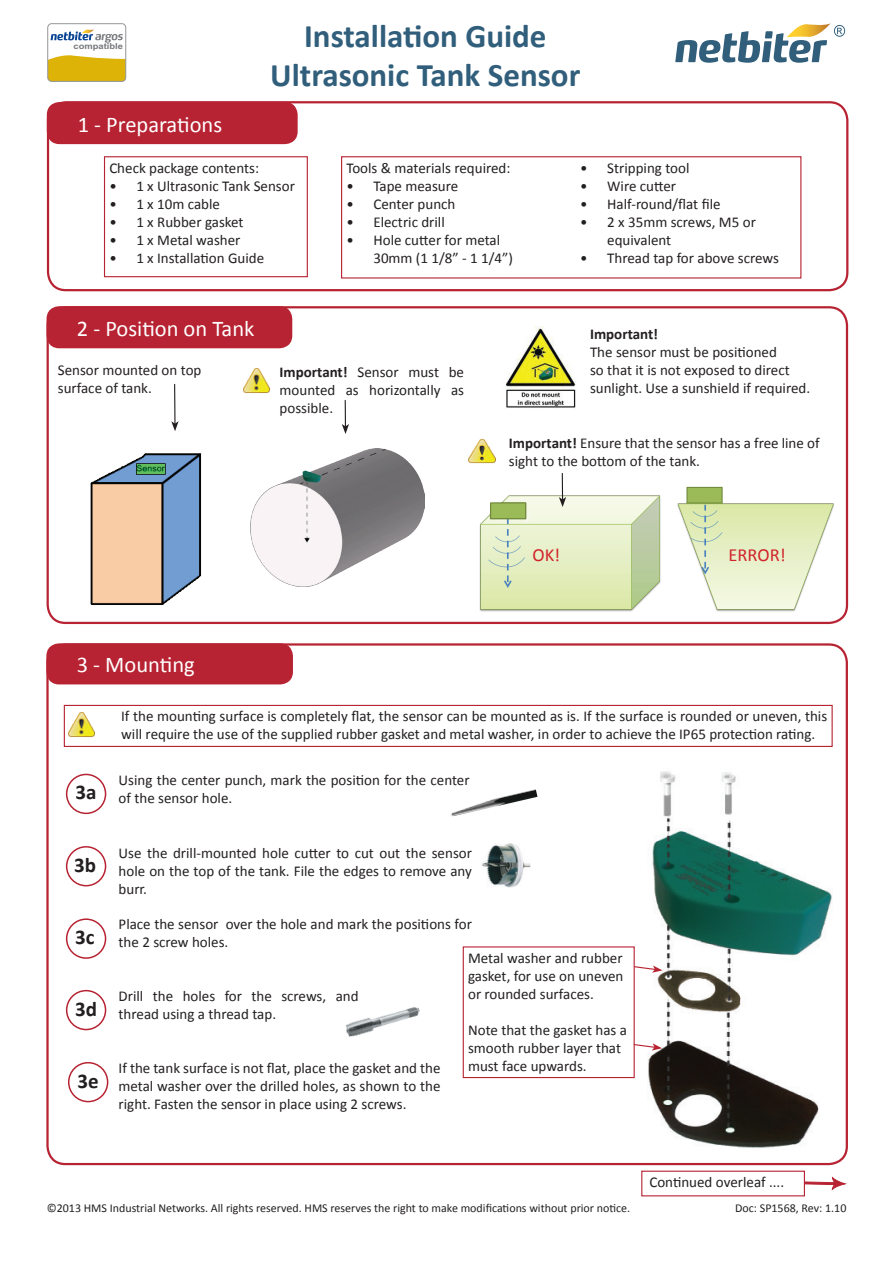
<style>
.page{position:relative;width:893px;height:1263px;background:#fff}
.page>*{position:absolute;margin:0;border:0;box-sizing:border-box;transform-origin:0 0}
.t1{font:700 33px/39.6px "Calibri";color:#305e7b;text-align:center}
.t2{font:22.5px "Calibri";color:#fff}
.t3{font:700 21px "Calibri";color:#231f20}
.t4{font:18.45px "Calibri";color:#d1232a}
.t5{font:15px/18px "Calibri";color:#231f20}
.t6{font:700 15px "Calibri";color:#231f20}
.t7{font:12px "Calibri";color:#231f20}
.t8{font:700 8.25px "Arial Narrow";color:#76787b;scale:1.37 1}
.s1{font-weight:700}
</style>
<div class="page">
<svg style="left:675px;top:23px;width:170px;height:40px"></svg>
<svg style="left:49px;top:55px;width:77px;height:26px;background:#e1ba1f"></svg>
<div style="left:47px;top:23px;width:79px;height:59px;border:1px solid #939598;border-radius:4px"></div>
<svg style="left:51px;top:29px;width:72px;height:14px"></svg>
<div style="left:47px;top:102px;width:251px;height:42px;background:#b72332;border-radius:13px"></div>
<div style="left:46px;top:643px;width:247px;height:41px;background:#b72332;border-radius:13px"></div>
<div style="left:47px;top:306px;width:245px;height:42px;background:#b72332;border-radius:13px"></div>
<img style="left:90px;top:453px;width:112px;height:152px">
<img style="left:479px;top:486px;width:355px;height:126px">
<hr style="left:174px;top:384px;width:2px;height:40px;background:#231f20">
<svg style="left:171px;top:421px;width:8px;height:10px"></svg>
<img style="left:243px;top:368px;width:27px;height:25px">
<img style="left:468px;top:439px;width:28px;height:25px">
<svg style="left:559px;top:473px;width:7px;height:34px"></svg>
<svg style="left:342px;top:400px;width:7px;height:34px"></svg>
<div style="left:341px;top:156px;width:460px;height:123px;border:1px solid #b72332"></div>
<img style="left:482px;top:844px;width:49px;height:44px">
<div style="left:66px;top:846px;width:40px;height:40px;border:2px solid #b72332;border-radius:50%"></div>
<div style="left:66px;top:990px;width:40px;height:40px;border:2px solid #b72332;border-radius:50%"></div>
<div style="left:104px;top:156px;width:204px;height:121px;border:1px solid #b72332"></div>
<div style="left:66px;top:774px;width:40px;height:40px;border:2px solid #b72332;border-radius:50%"></div>
<div style="left:66px;top:918px;width:40px;height:41px;border:2px solid #b72332;border-radius:50%"></div>
<img style="left:505px;top:327px;width:71px;height:81px">
<div style="left:47px;top:101px;width:801px;height:190px;border:2px solid #b72332;border-radius:18px"></div>
<img style="left:251px;top:449px;width:173px;height:137px">
<img style="left:451px;top:789px;width:86px;height:28px">
<img style="left:346px;top:1007px;width:74px;height:30px">
<div style="left:64px;top:705px;width:769px;height:42px;border:1px solid #b72332"></div>
<div style="left:47px;top:306px;width:801px;height:318px;border:2px solid #b72332;border-radius:18px"></div>
<div style="left:68px;top:1062px;width:40px;height:40px;border:2px solid #b72332;border-radius:50%"></div>
<div style="left:463px;top:946px;width:172px;height:132px;border:1px solid #b72332"></div>
<img style="left:68px;top:712px;width:27px;height:25px">
<img style="left:648px;top:771px;width:184px;height:378px">
<svg style="left:633px;top:965px;width:29px;height:8px"></svg>
<svg style="left:633px;top:1043px;width:29px;height:7px"></svg>
<div style="left:641px;top:1170px;width:164px;height:26px;border:1px solid #b72332"></div>
<svg style="left:804px;top:1177px;width:43px;height:13px"></svg>
<p class="t8" style="left:74px;top:40px;width:38px">compatible</p>
<h2 class="t2" style="left:78px;top:110px;width:146px">1 - Preparations</h2>
<h1 class="t1" style="left:270px;top:16px;width:312px">Installation Guide<br>Ultrasonic Tank Sensor</h1>
<p class="t5" style="left:109px;top:159px;width:151px">Check package contents:</p>
<p class="t5" style="left:109px;top:177px;width:187px">• 1 x Ultrasonic Tank Sensor</p>
<p class="t5" style="left:109px;top:195px;width:112px">• 1 x 10m cable</p>
<p class="t5" style="left:109px;top:213px;width:136px">• 1 x Rubber gasket</p>
<p class="t5" style="left:109px;top:231px;width:133px">• 1 x Metal washer</p>
<p class="t5" style="left:109px;top:249px;width:156px">• 1 x Installation Guide</p>
<p class="t5" style="left:346px;top:159px;width:166px">Tools &amp; materials required:</p>
<p class="t5" style="left:346px;top:177px;width:113px">• Tape measure</p>
<p class="t5" style="left:346px;top:195px;width:111px">• Center punch</p>
<p class="t5" style="left:346px;top:213px;width:100px">• Electric drill</p>
<p class="t5" style="left:373px;top:231px;width:141px;text-indent:-27px">• Hole cutter for metal<br>30mm (1 1/8” - 1 1/4”)</p>
<h2 class="t2" style="left:77px;top:314px;width:179px">2 - Position on Tank</h2>
<p class="t5" style="left:58px;top:361px;width:145px">Sensor mounted on top surface of tank.</p>
<p class="t5" style="left:280px;top:363px;width:186px;text-align:justify"><span class="s1">Important!</span> Sensor must be mounted as horizontally as possible.</p>
<p class="t5" style="left:580px;top:159px;width:111px">• Stripping tool</p>
<p class="t5" style="left:580px;top:177px;width:97px">• Wire cutter</p>
<p class="t5" style="left:580px;top:195px;width:142px">• Half-round/flat file</p>
<p class="t5" style="left:607px;top:213px;width:150px;text-indent:-27px">• 2 x 35mm screws, M5 or equivalent</p>
<p class="t5" style="left:580px;top:249px;width:200px">• Thread tap for above screws</p>
<p class="t6" style="left:590px;top:324px;width:70px">Important!</p>
<p class="t5" style="left:590px;top:343px;width:222px">The sensor must be positioned<br>so that it is not exposed to direct sunlight. Use a sunshield if required.</p>
<p class="t5" style="left:509px;top:434px;width:312px"><span class="s1">Important!</span> Ensure that the sensor has a free line of sight to the bottom of the tank.</p>
<h2 class="t2" style="left:77px;top:651px;width:119px">3 - Mounting</h2>
<p class="t4" style="left:532px;top:544px;width:29px">OK!</p>
<p class="t4" style="left:729px;top:544px;width:59px">ERROR!</p>
<p class="t5" style="left:121px;top:707px;width:708px">If the mounting surface is completely flat, the sensor can be mounted as is. If the surface is rounded or uneven, this will require the use of the supplied rubber gasket and metal washer, in order to achieve the IP65 protection rating.</p>
<h3 class="t3" style="left:76px;top:779px;width:23px">3a</h3>
<p class="t5" style="left:119px;top:771px;width:353px">Using the center punch, mark the position for the center of the sensor hole.</p>
<h3 class="t3" style="left:74px;top:851px;width:23px">3b</h3>
<p class="t5" style="left:119px;top:844px;width:355px;text-align:justify">Use the drill-mounted hole cutter to cut out the sensor hole on the top of the tank. File the edges to remove any burr.</p>
<p class="t5" style="left:75px;top:915px;width:398px;text-indent:43px">Place the sensor over the hole and mark the positions for<br><sup>3c</sup> the 2 screw holes.</p>
<p class="t5" style="left:75px;top:987px;width:285px;text-indent:43px">Drill the holes for the screws, and<br><sup>3d</sup> thread using a thread tap.</p>
<h3 class="t3" style="left:78px;top:1067px;width:23px">3e</h3>
<p class="t5" style="left:119px;top:1059px;width:323px;text-align:justify">If the tank surface is not flat, place the gasket and the metal washer over the drilled holes, as shown to the right. Fasten the sensor in place using 2 screws.</p>
<p class="t5" style="left:468px;top:949px;width:157px;text-align:justify">Metal washer and rubber gasket, for use on uneven or rounded surfaces.</p>
<p class="t5" style="left:468px;top:1021px;width:160px">Note that the gasket has a smooth rubber layer that must face upwards.</p>
<p class="t5" style="left:649px;top:1173px;width:136px">Continued overleaf ....</p>
<p class="t7" style="left:47px;top:1201px;width:585px">©2013 HMS Industrial Networks. All rights reserved. HMS reserves the right to make modifications without prior notice.</p>
<p class="t7" style="left:735px;top:1201px;width:113px">Doc: SP1568, Rev: 1.10</p>
</div>
